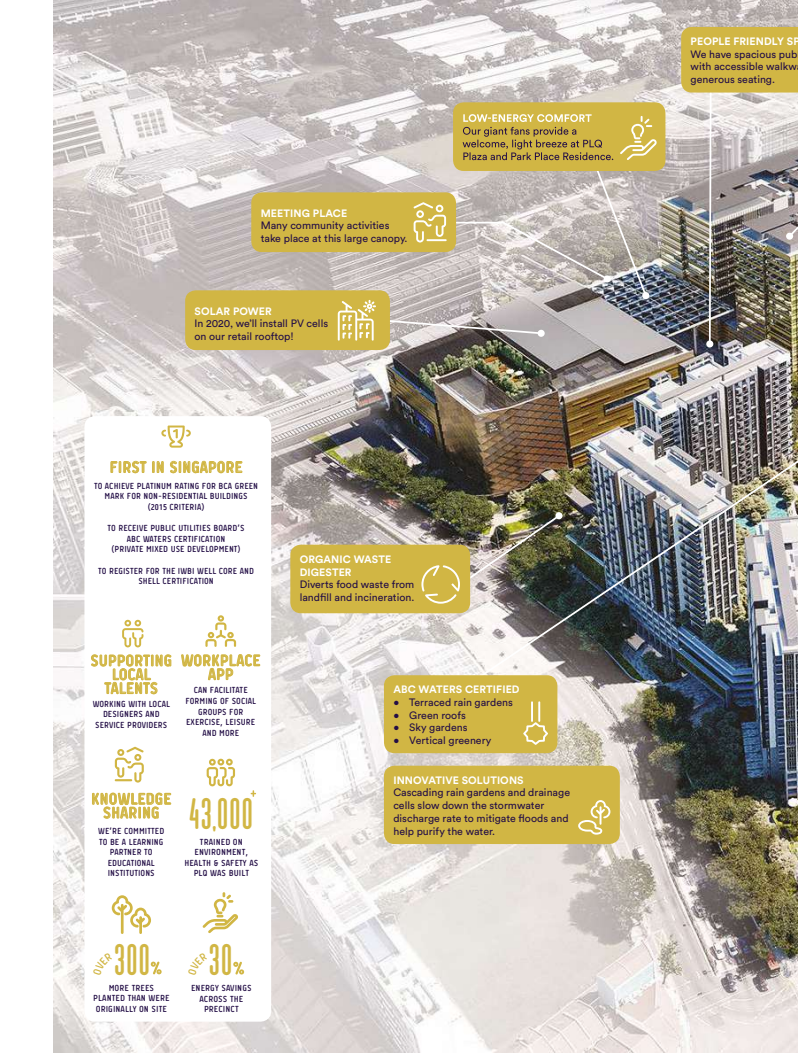
<style>
.page{position:relative;width:798px;height:1053px;background:#fff}
.page>*{position:absolute;margin:0;border:0;box-sizing:border-box;transform-origin:0 0}
.t1{font:44.25px "Spring";color:#d1b644}
.t2{font:700 condensed 15.88px/13.8px "Pharma";letter-spacing:.005em;color:#d1b644;text-align:center}
.t3{font:10.62px/12.8px "Circular Std";color:#230e46}
.t4{font:700 10.62px/12.8px "Circular Std";letter-spacing:.01em;color:#fff}
.t5{font:700 condensed 8.88px/10.6px "Pharma";letter-spacing:.005em;color:#230e46;text-align:center}
</style>
<div class="page">
<img style="left:53px;top:0;width:744px;height:1052px">
<div style="left:84px;top:416px;width:187px;height:605px;background:#fff;border-radius:11px"></div>
<div style="left:706px;top:340px;width:7px;height:7px;background:#fff;border-radius:50%"></div>
<img style="left:469px;top:442px;width:328px;height:243px">
<div style="left:642px;top:292px;width:7px;height:7px;background:#fff;border-radius:50%"></div>
<svg style="left:390px;top:318px;width:153px;height:17px;background:#bab3b3"></svg>
<div style="left:537px;top:330px;width:7px;height:7px;background:#fff;border-radius:50%"></div>
<div style="left:384px;top:675px;width:173px;height:78px;background:#d1b644;border-radius:11px"></div>
<div style="left:384px;top:765px;width:235px;height:79px;background:#d1b644;border-radius:11px"></div>
<svg style="left:161px;top:425px;width:30px;height:22px"></svg>
<svg style="left:111px;top:461px;width:35px;height:12px"></svg>
<svg style="left:152px;top:461px;width:11px;height:11px"></svg>
<svg style="left:170px;top:461px;width:72px;height:12px"></svg>
<svg style="left:233px;top:961px;width:11px;height:13px"></svg>
<svg style="left:202px;top:892px;width:36px;height:41px"></svg>
<svg style="left:92px;top:792px;width:79px;height:26px"></svg>
<svg style="left:115px;top:746px;width:29px;height:36px"></svg>
<svg style="left:206px;top:758px;width:29px;height:28px"></svg>
<svg style="left:250px;top:790px;width:6px;height:6px"></svg>
<svg style="left:151px;top:961px;width:11px;height:13px"></svg>
<svg style="left:112px;top:895px;width:39px;height:38px"></svg>
<svg style="left:91px;top:654px;width:80px;height:40px"></svg>
<svg style="left:122px;top:619px;width:21px;height:28px"></svg>
<svg style="left:181px;top:654px;width:79px;height:25px"></svg>
<svg style="left:205px;top:615px;width:31px;height:31px"></svg>
<hr style="left:531px;top:701px;width:2px;height:20px;background:#fff">
<hr style="left:538px;top:701px;width:2px;height:20px;background:#fff">
<svg style="left:523px;top:722px;width:25px;height:22px"></svg>
<svg style="left:578px;top:800px;width:32px;height:34px"></svg>
<div style="left:290px;top:544px;width:180px;height:69px;background:#d1b644;border-radius:11px"></div>
<img style="left:421px;top:513px;width:140px;height:90px">
<div style="left:185px;top:290px;width:205px;height:60px;background:#d1b644;border-radius:11px"></div>
<svg style="left:337px;top:300px;width:39px;height:40px"></svg>
<div style="left:251px;top:192px;width:205px;height:60px;background:#d1b644;border-radius:11px"></div>
<div style="left:453px;top:102px;width:212px;height:69px;background:#d1b644;border-radius:11px"></div>
<svg style="left:413px;top:114px;width:243px;height:184px"></svg>
<img style="left:681px;top:27px;width:116px;height:319px">
<p class="t4" style="left:260px;top:206px;width:88px">MEETING PLACE</p>
<p class="t3" style="left:260px;top:219px;width:148px">Many community activities take place at this large canopy.</p>
<p class="t4" style="left:194px;top:304px;width:79px">SOLAR POWER</p>
<p class="t3" style="left:194px;top:317px;width:135px">In 2020, we’ll install PV cells on our retail rooftop!</p>
<h2 class="t2" style="left:109px;top:460px;width:134px">FIRST IN SINGAPORE</h2>
<p class="t5" style="left:94px;top:480px;width:165px">TO ACHIEVE PLATINUM RATING FOR BCA GREEN<br>MARK FOR NON-RESIDENTIAL BUILDINGS (2015 CRITERIA)</p>
<p class="t5" style="left:107px;top:522px;width:139px">TO RECEIVE PUBLIC UTILITIES BOARD’S<br>ABC WATERS CERTIFICATION<br>(PRIVATE MIXED USE DEVELOPMENT)</p>
<p class="t5" style="left:98px;top:565px;width:157px">TO REGISTER FOR THE IWBI WELL CORE AND<br>SHELL CERTIFICATION</p>
<h2 class="t2" style="left:90px;top:653px;width:83px">SUPPORTING<br>LOCAL<br>TALENTS</h2>
<p class="t5" style="left:93px;top:698px;width:79px">WORKING WITH LOCAL<br>DESIGNERS AND<br>SERVICE PROVIDERS</p>
<h2 class="t2" style="left:181px;top:653px;width:81px">WORKPLACE<br>APP</h2>
<p class="t5" style="left:185px;top:684px;width:72px">CAN FACILITATE<br>FORMING OF SOCIAL<br>GROUPS FOR<br>EXERCISE, LEISURE<br>AND MORE</p>
<h2 class="t2" style="left:91px;top:791px;width:82px">KNOWLEDGE<br>SHARING</h2>
<p class="t5" style="left:98px;top:825px;width:67px">WE’RE COMMITTED<br>TO BE A LEARNING<br>PARTNER TO<br>EDUCATIONAL<br>INSTITUTIONS</p>
<h1 class="t1" style="left:188px;top:793px;width:66px">43,000</h1>
<p class="t5" style="left:184px;top:836px;width:75px">TRAINED ON<br>ENVIRONMENT,<br>HEALTH &amp; SAFETY AS<br>PLQ WAS BUILT</p>
<h1 class="t1" style="left:113px;top:939px;width:38px">300</h1>
<p class="t5" style="left:93px;top:982px;width:78px">MORE TREES<br>PLANTED THAN WERE<br>ORIGINALLY ON SITE</p>
<h1 class="t1" style="left:208px;top:939px;width:26px">30</h1>
<p class="t5" style="left:191px;top:982px;width:62px">ENERGY SAVINGS<br>ACROSS THE<br>PRECINCT</p>
<p class="t4" style="left:299px;top:552px;width:93px">ORGANIC WASTE<br>DIGESTER</p>
<p class="t3" style="left:299px;top:578px;width:116px">Diverts food waste from landfill and incineration.</p>
<p class="t4" style="left:393px;top:682px;width:128px">ABC WATERS CERTIFIED</p>
<p class="t3" style="left:393px;top:695px;width:121px">• Terraced rain gardens</p>
<p class="t3" style="left:393px;top:708px;width:74px">• Green roofs</p>
<p class="t3" style="left:393px;top:721px;width:76px">• Sky gardens</p>
<p class="t3" style="left:393px;top:733px;width:99px">• Vertical greenery</p>
<p class="t4" style="left:393px;top:773px;width:132px">INNOVATIVE SOLUTIONS</p>
<p class="t3" style="left:393px;top:786px;width:178px">Cascading rain gardens and drainage cells slow down the stormwater discharge rate to mitigate floods and help purify the water.</p>
<p class="t4" style="left:690px;top:35px;width:111px">PEOPLE FRIENDLY SP</p>
<p class="t3" style="left:690px;top:47px;width:108px;text-align:justify">We have spacious pub with accessible walkw generous seating.</p>
</div>
